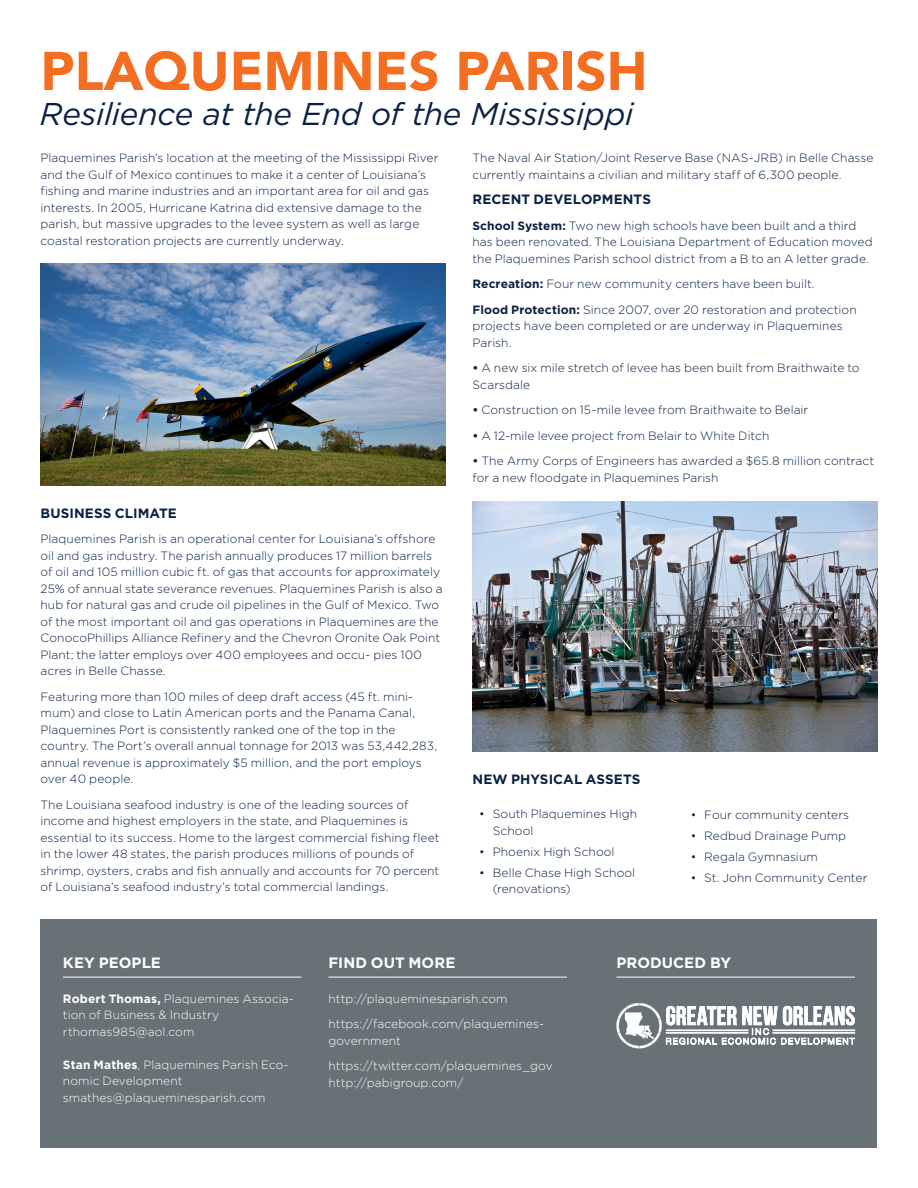
<style>
.page{position:relative;width:918px;height:1188px;background:#fff}
.page>*{position:absolute;margin:0;border:0;box-sizing:border-box;transform-origin:0 0}
.Pro_Ed__Paragraph{font:900 54px "Avenir LT Std";color:#f36e21}
.Page_Intro{font:italic 31.5px "Gotham";letter-spacing:-.01em;color:#0b2143}
.Small_Title_White{font:700 15px "Gotham";letter-spacing:.005em;color:#fff}
.Body_Copy{font:700 13.5px "Gotham";letter-spacing:.005em;color:#0b2143}
.Body_Copy-2{font:300 12px/16.5px "Gotham";letter-spacing:.005em;color:#0b2143}
.Sidebar{font:300 12px/16.5px "Gotham";letter-spacing:.005em;color:#fff}
.s1{font-weight:700}
</style>
<div class="page">
<div style="left:40px;top:919px;width:838px;height:229px;background:#677176"></div>
<hr style="left:63px;top:977px;width:239px;height:1px;background:#fff">
<hr style="left:328px;top:977px;width:239px;height:1px;background:#fff">
<hr style="left:616px;top:977px;width:239px;height:1px;background:#fff">
<svg style="left:616px;top:1003px;width:239px;height:45px"></svg>
<img style="left:40px;top:264px;width:406px;height:222px">
<img style="left:472px;top:502px;width:406px;height:250px">
<p class="Pro_Ed__Paragraph" style="left:40px;top:39px;width:609px">PLAQUEMINES PARISH</p>
<p class="Page_Intro" style="left:40px;top:94px;width:595px">Resilience at the End of the Mississippi</p>
<p class="Body_Copy-2" style="left:40px;top:150px;width:400px">Plaquemines Parish’s location at the meeting of the Mississippi River and the Gulf of Mexico continues to make it a center of Louisiana’s fishing and marine industries and an important area for oil and gas interests. In 2005, Hurricane Katrina did extensive damage to the parish, but massive upgrades to the levee system as well as large coastal restoration projects are currently underway.</p>
<p class="Body_Copy" style="left:40px;top:505px;width:138px">BUSINESS CLIMATE</p>
<p class="Body_Copy-2" style="left:40px;top:531px;width:404px">Plaquemines Parish is an operational center for Louisiana’s offshore oil and gas industry. The parish annually produces 17 million barrels of oil and 105 million cubic ft. of gas that accounts for approximately 25% of annual state severance revenues. Plaquemines Parish is also a hub for natural gas and crude oil pipelines in the Gulf of Mexico. Two of the most important oil and gas operations in Plaquemines are the ConocoPhillips Alliance Refinery and the Chevron Oronite Oak Point Plant; the latter employs over 400 employees and occu- pies 100 acres in Belle Chasse.</p>
<p class="Body_Copy-2" style="left:40px;top:688px;width:398px">Featuring more than 100 miles of deep draft access (45 ft. mini&shy;mum) and close to Latin American ports and the Panama Canal, Plaquemines Port is consistently ranked one of the top in the country. The Port’s overall annual tonnage for 2013 was 53,442,283, annual revenue is approximately $5 million, and the port employs over 40 people.</p>
<p class="Body_Copy-2" style="left:40px;top:796px;width:400px">The Louisiana seafood industry is one of the leading sources of income and highest employers in the state, and Plaquemines is essential to its success. Home to the largest commercial fishing fleet in the lower 48 states, the parish produces millions of pounds of shrimp, oysters, crabs and fish annually and accounts for 70 percent of Louisiana’s seafood industry’s total commercial landings.</p>
<p class="Body_Copy-2" style="left:472px;top:150px;width:403px">The Naval Air Station/Joint Reserve Base (NAS-JRB) in Belle Chasse currently maintains a civilian and military staff of 6,300 people.</p>
<p class="Body_Copy" style="left:472px;top:192px;width:180px">RECENT DEVELOPMENTS</p>
<p class="Body_Copy-2" style="left:472px;top:217px;width:402px"><span class="s1">School System:</span> Two new high schools have been built and a third has been renovated. The Louisiana Department of Education moved the Plaquemines Parish school district from a B to an A letter grade.</p>
<p class="Body_Copy-2" style="left:472px;top:276px;width:344px"><span class="s1">Recreation:</span> Four new community centers have been built.</p>
<p class="Body_Copy-2" style="left:472px;top:301px;width:386px"><span class="s1">Flood Protection:</span> Since 2007, over 20 restoration and protection projects have been completed or are underway in Plaquemines<br>Parish.</p>
<p class="Body_Copy-2" style="left:472px;top:360px;width:389px"><span class="s1">•</span> A new six mile stretch of levee has been built from Braithwaite to<br>Scarsdale</p>
<p class="Body_Copy-2" style="left:472px;top:402px;width:337px"><span class="s1">•</span> Construction on 15-mile levee from Braithwaite to Belair</p>
<p class="Body_Copy-2" style="left:472px;top:427px;width:298px"><span class="s1">•</span> A 12-mile levee project from Belair to White Ditch</p>
<p class="Body_Copy-2" style="left:472px;top:453px;width:403px"><span class="s1">•</span> The Army Corps of Engineers has awarded a $65.8 million contract for a new floodgate in Plaquemines Parish</p>
<p class="Body_Copy" style="left:472px;top:771px;width:170px">NEW PHYSICAL ASSETS</p>
<p class="Body_Copy-2" style="left:493px;top:805px;width:146px;text-indent:-14px">• South Plaquemines High<br>School</p>
<p class="Body_Copy-2" style="left:479px;top:843px;width:137px">• Phoenix High School</p>
<p class="Body_Copy-2" style="left:493px;top:864px;width:144px;text-indent:-14px">• Belle Chase High School (renovations)</p>
<p class="Body_Copy-2" style="left:691px;top:807px;width:160px">• Four community centers</p>
<p class="Body_Copy-2" style="left:691px;top:828px;width:157px">• Redbud Drainage Pump</p>
<p class="Body_Copy-2" style="left:691px;top:849px;width:129px">• Regala Gymnasium</p>
<p class="Body_Copy-2" style="left:691px;top:870px;width:178px">• St. John Community Center</p>
<p class="Small_Title_White" style="left:63px;top:954px;width:99px">KEY PEOPLE</p>
<p class="Small_Title_White" style="left:616px;top:954px;width:116px">PRODUCED BY</p>
<p class="Sidebar" style="left:63px;top:990px;width:232px"><span class="s1">Robert Thomas,</span> Plaquemines Associa&shy;tion of Business &amp; Industry</p>
<p class="Sidebar" style="left:63px;top:1023px;width:133px">rthomas985@aol.com</p>
<p class="Sidebar" style="left:63px;top:1056px;width:227px"><span class="s1">Stan Mathes</span>, Plaquemines Parish Eco&shy;nomic Development smathes@plaqueminesparish.com</p>
<p class="Small_Title_White" style="left:328px;top:954px;width:128px">FIND OUT MORE</p>
<p class="Sidebar" style="left:328px;top:990px;width:181px">http://plaqueminesparish.com</p>
<p class="Sidebar" style="left:328px;top:1016px;width:217px">https://facebook.com/plaquemines&shy;government</p>
<p class="Sidebar" style="left:328px;top:1058px;width:226px">https://twitter.com/plaquemines_gov http://pabigroup.com/</p>
</div>
